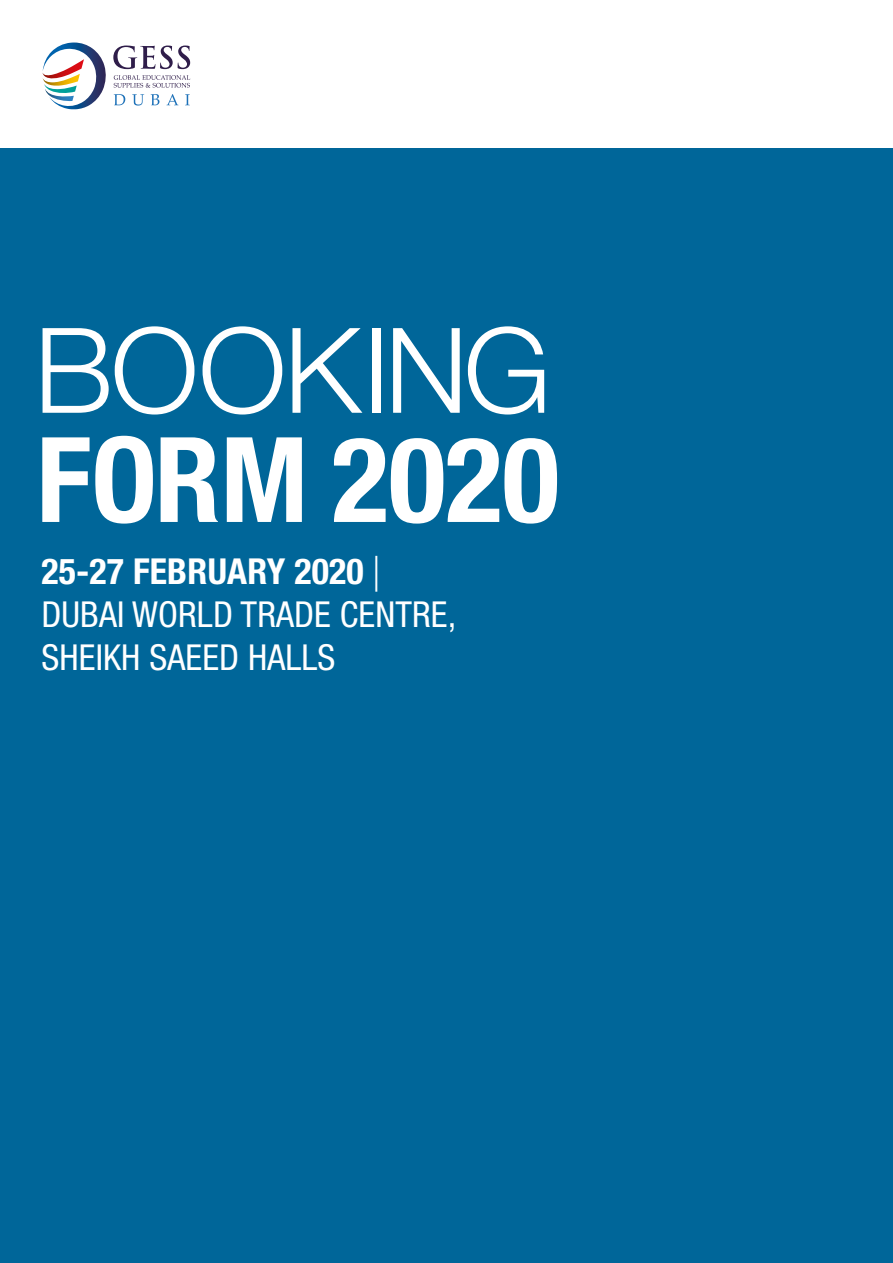
<style>
.page{position:relative;width:893px;height:1263px;background:#fff}
.page>*{position:absolute;margin:0;border:0;box-sizing:border-box;transform-origin:0 0}
.t1{font:300 118.5px "Helvetica Neue LT Std";letter-spacing:-.02em;color:#fff}
.t2{font:700 condensed 118.35px "Helvetica Neue LT Std";color:#fff}
.t3{font:condensed 35.85px/42.9px "Helvetica Neue LT Std";letter-spacing:.005em;color:#fff}
.s1{font-weight:700}
.s2{font-weight:300;font-stretch:normal}
</style>
<div class="page">
<div style="left:0;top:149px;width:893px;height:1114px;background:#069"></div>
<svg style="left:113px;top:46px;width:77px;height:23px"></svg>
<svg style="left:114px;top:75px;width:76px;height:13px"></svg>
<svg style="left:114px;top:94px;width:11px;height:11px"></svg>
<svg style="left:132px;top:94px;width:12px;height:12px"></svg>
<svg style="left:151px;top:94px;width:8px;height:11px"></svg>
<svg style="left:167px;top:94px;width:11px;height:11px"></svg>
<svg style="left:185px;top:94px;width:5px;height:11px"></svg>
<svg style="left:43px;top:43px;width:63px;height:66px"></svg>
<h1 class="t1" style="left:34px;top:298px;width:519px">BOOKING</h1>
<h2 class="t2" style="left:36px;top:408px;width:524px">FORM 2020</h2>
<p class="t3" style="left:41px;top:549px;width:416px"><span class="s1">25-27 FEBRUARY 2020</span> <span class="s2">|<br></span>DUBAI WORLD TRADE CENTRE,<br>SHEIKH SAEED HALLS</p>
</div>
